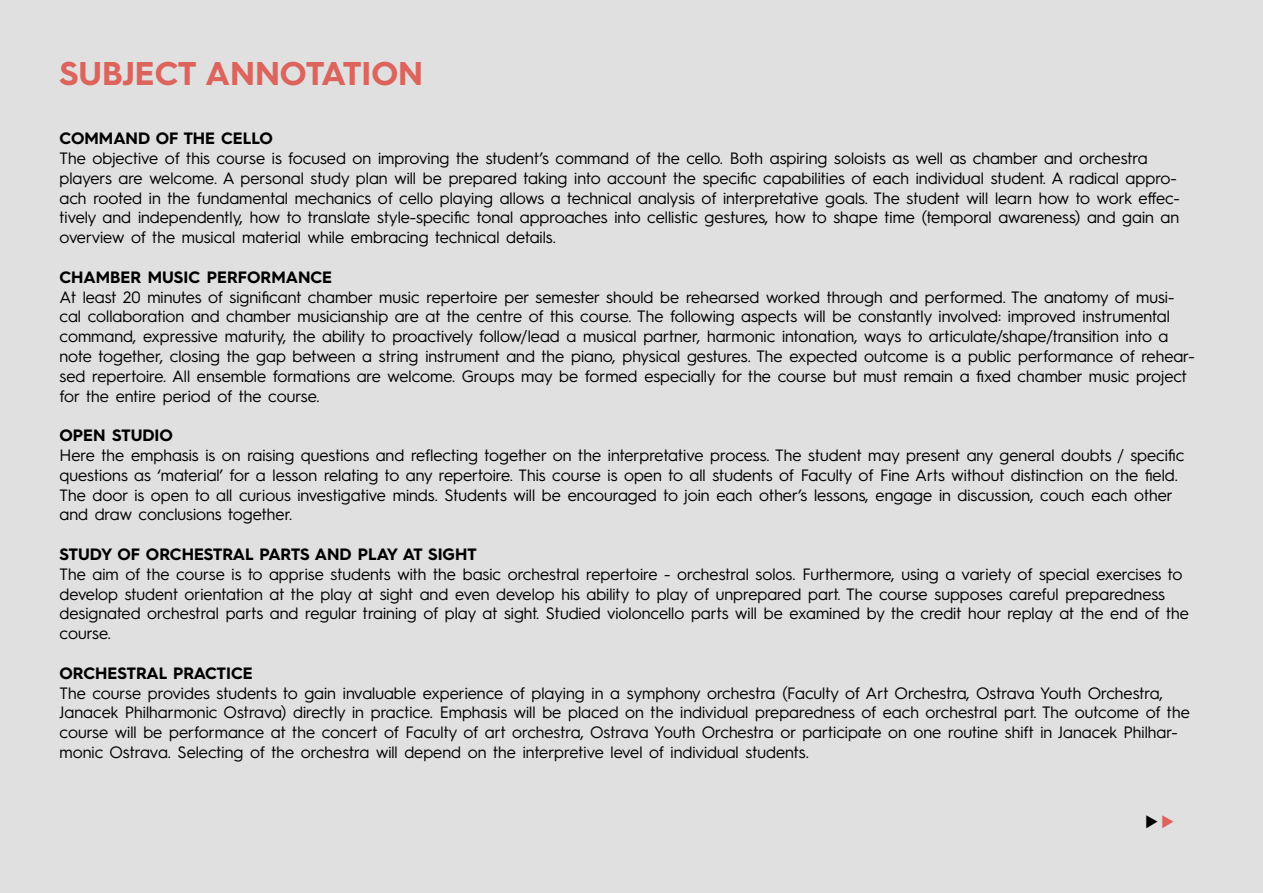
<style>
.page{position:relative;width:1263px;height:893px;background:#e1e0e0}
.page>*{position:absolute;margin:0;border:0;box-sizing:border-box;transform-origin:0 0}
.t1{font:700 33px "Hurme Geometric Sans 3";color:#dc645c}
.t2{font:900 27px "Hurme Geometric Sans 3";color:#000}
.t3{font:16.5px/19.8px "Hurme Geometric Sans 3";color:#000}
.t4{font:700 16.5px "Hurme Geometric Sans 3";color:#000}
.s1{color:#dc645c}
</style>
<div class="page">
<h1 class="t1" style="left:60px;top:50px;width:365px">SUBJECT ANNOTATION</h1>
<p class="t4" style="left:60px;top:127px;width:215px">COMMAND OF THE CELLO</p>
<p class="t3" style="left:60px;top:147px;width:1122px">The objective of this course is focused on improving the student’s command of the cello. Both aspiring soloists as well as chamber and orchestra players are welcome. A personal study plan will be prepared taking into account the specific capabilities of each individual student. A radical appro&shy;ach rooted in the fundamental mechanics of cello playing allows a technical analysis of interpretative goals. The student will learn how to work effec&shy;tively and independently, how to translate style-specific tonal approaches into cellistic gestures, how to shape time (temporal awareness) and gain an overview of the musical material while embracing technical details.</p>
<p class="t4" style="left:60px;top:265px;width:274px">CHAMBER MUSIC PERFORMANCE</p>
<p class="t3" style="left:60px;top:286px;width:1137px">At least 20 minutes of significant chamber music repertoire per semester should be rehearsed worked through and performed. The anatomy of musi&shy;cal collaboration and chamber musicianship are at the centre of this course. The following aspects will be constantly involved: improved instrumental command, expressive maturity, the ability to proactively follow/lead a musical partner, harmonic intonation, ways to articulate/shape/transition into a note together, closing the gap between a string instrument and the piano, physical gestures. The expected outcome is a public performance of rehear&shy;sed repertoire. All ensemble formations are welcome. Groups may be formed especially for the course but must remain a fixed chamber music project for the entire period of the course.</p>
<p class="t4" style="left:60px;top:424px;width:115px">OPEN STUDIO</p>
<p class="t3" style="left:60px;top:444px;width:1126px">Here the emphasis is on raising questions and reflecting together on the interpretative process. The student may present any general doubts / specific questions as ‘material’ for a lesson relating to any repertoire. This course is open to all students of Faculty of Fine Arts without distinction on the field.<br>The door is open to all curious investigative minds. Students will be encouraged to join each other’s lessons, engage in discussion, couch each other and draw conclusions together.</p>
<p class="t4" style="left:60px;top:543px;width:418px">STUDY OF ORCHESTRAL PARTS AND PLAY AT SIGHT</p>
<p class="t3" style="left:60px;top:563px;width:1131px">The aim of the course is to apprise students with the basic orchestral repertoire - orchestral solos. Furthermore, using a variety of special exercises to develop student orientation at the play at sight and even develop his ability to play of unprepared part. The course supposes careful preparedness designated orchestral parts and regular training of play at sight. Studied violoncello parts will be examined by the credit hour replay at the end of the course.</p>
<p class="t4" style="left:60px;top:661px;width:195px">ORCHESTRAL PRACTICE</p>
<p class="t3" style="left:60px;top:682px;width:1132px">The course provides students to gain invaluable experience of playing in a symphony orchestra (Faculty of Art Orchestra, Ostrava Youth Orchestra, Janacek Philharmonic Ostrava) directly in practice. Emphasis will be placed on the individual preparedness of each orchestral part. The outcome of the course will be performance at the concert of Faculty of art orchestra, Ostrava Youth Orchestra or participate on one routine shift in Janacek Philhar&shy;monic Ostrava. Selecting of the orchestra will depend on the interpretive level of individual students.</p>
<h2 class="t2" style="left:1143px;top:802px;width:34px">►<span class="s1">►</span></h2>
</div>
